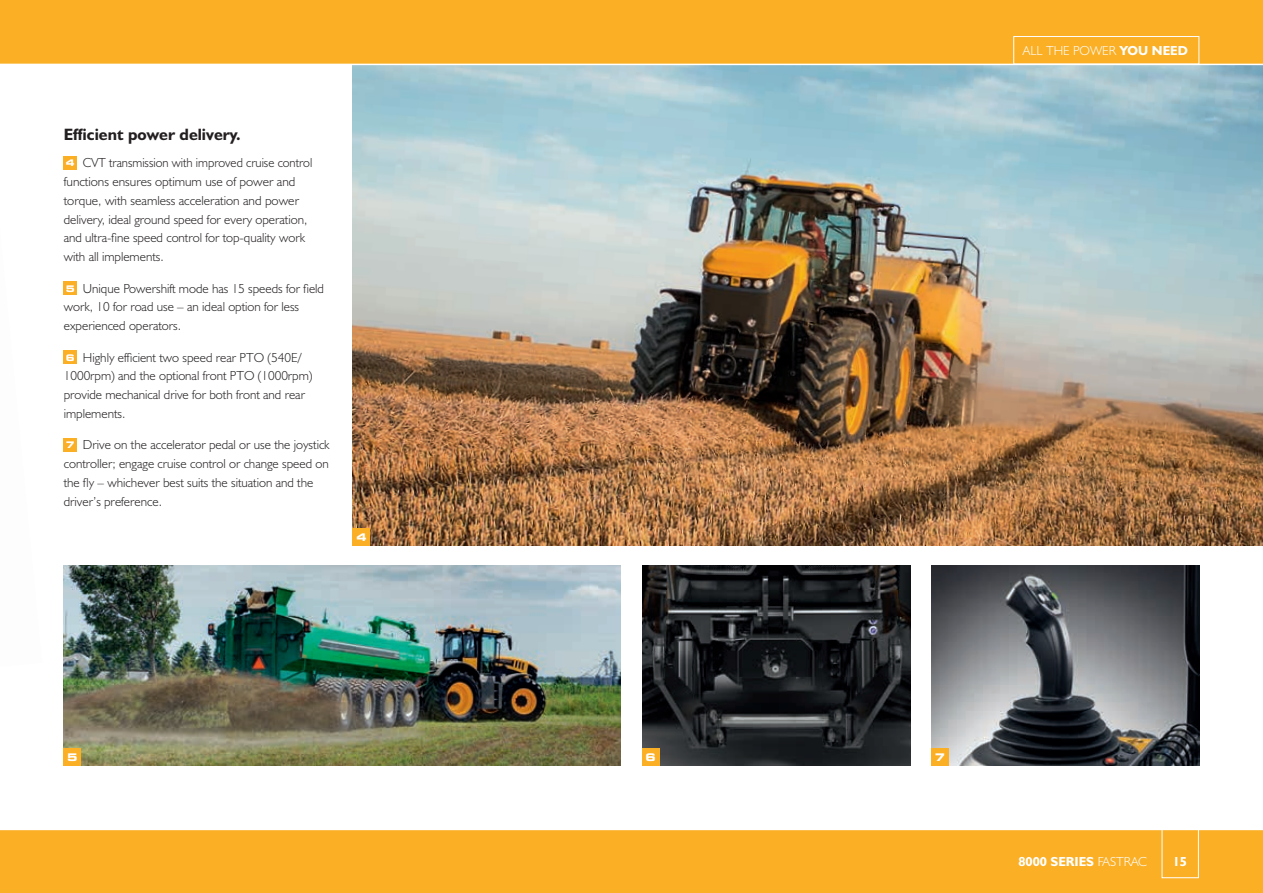
<style>
.page{position:relative;width:1263px;height:893px;background:#fff}
.page>*{position:absolute;margin:0;border:0;box-sizing:border-box;transform-origin:0 0}
.t1{font:16.5px "JCB Bold";color:#231f20}
.t2{font:13.2px/18.8px "JCB Light";color:#231f20}
.t3{font:13.2px "JCB Bold";color:#fff}
.t4{font:13.2px "JCB Light";color:#fff}
.t5{font:700 expanded 10.5px "Square 721 BT";color:#fff}
.s1{font-family:"Square 721 BT";font-weight:700;font-stretch:expanded;font-size:9.15px;color:#fff}
.s2{font-family:"JCB Bold"}
.s3{font-family:"JCB Light"}
</style>
<div class="page">
<img style="left:353px;top:65px;width:910px;height:481px">
<div style="left:0;top:829px;width:1263px;height:64px;background:#fbaf25"></div>
<hr style="left:0;top:829px;width:1263px;height:1px;background:#fff">
<div style="left:0;top:0;width:1263px;height:64px;background:#fbaf25"></div>
<img style="left:64px;top:566px;width:557px;height:199px">
<img style="left:642px;top:566px;width:268px;height:199px">
<img style="left:931px;top:566px;width:268px;height:199px">
<div style="left:353px;top:529px;width:17px;height:17px;background:#fbaf25"></div>
<div style="left:64px;top:748px;width:17px;height:17px;background:#fbaf25"></div>
<div style="left:642px;top:748px;width:17px;height:17px;background:#fbaf25"></div>
<div style="left:931px;top:748px;width:17px;height:17px;background:#fbaf25"></div>
<div style="left:1162px;top:829px;width:37px;height:49px;border:1px solid #fff"></div>
<div style="left:64px;top:156px;width:13px;height:13px;background:#fbaf25"></div>
<div style="left:64px;top:281px;width:13px;height:14px;background:#fbaf25"></div>
<div style="left:64px;top:350px;width:13px;height:14px;background:#fbaf25"></div>
<div style="left:64px;top:438px;width:13px;height:13px;background:#fbaf25"></div>
<div style="left:1013px;top:36px;width:186px;height:28px;border:1px solid #fff"></div>
<p class="t1" style="left:64px;top:124px;width:178px">Efficient power delivery.</p>
<p class="t2" style="left:64px;top:153px;width:250px"><span class="s1">4</span> CVT transmission with improved cruise control functions ensures optimum use of power and torque, with seamless acceleration and power delivery, ideal ground speed for every operation, and ultra-fine speed control for top-quality work with all implements.</p>
<p class="t2" style="left:64px;top:279px;width:262px"><span class="s1">5</span> Unique Powershift mode has 15 speeds for field work, 10 for road use – an ideal option for less experienced operators.</p>
<p class="t2" style="left:64px;top:348px;width:250px"><span class="s1">6</span> Highly efficient two speed rear PTO (540E/ 1000rpm) and the optional front PTO (1000rpm) provide mechanical drive for both front and rear implements.</p>
<p class="t2" style="left:64px;top:435px;width:267px"><span class="s1">7</span> Drive on the accelerator pedal or use the joystick controller; engage cruise control or change speed on the fly – whichever best suits the situation and the driver’s preference.</p>
<p class="t5" style="left:356px;top:531px;width:12px">4</p>
<p class="t4" style="left:1023px;top:43px;width:166px">ALL THE POWER <span class="s2">YOU NEED</span></p>
<p class="t5" style="left:67px;top:751px;width:12px">5</p>
<p class="t5" style="left:645px;top:751px;width:12px">6</p>
<p class="t5" style="left:935px;top:751px;width:12px">7</p>
<p class="t3" style="left:1018px;top:853px;width:130px">8000 SERIES <span class="s3">FASTRAC</span></p>
<p class="t3" style="left:1173px;top:853px;width:16px">15</p>
</div>
